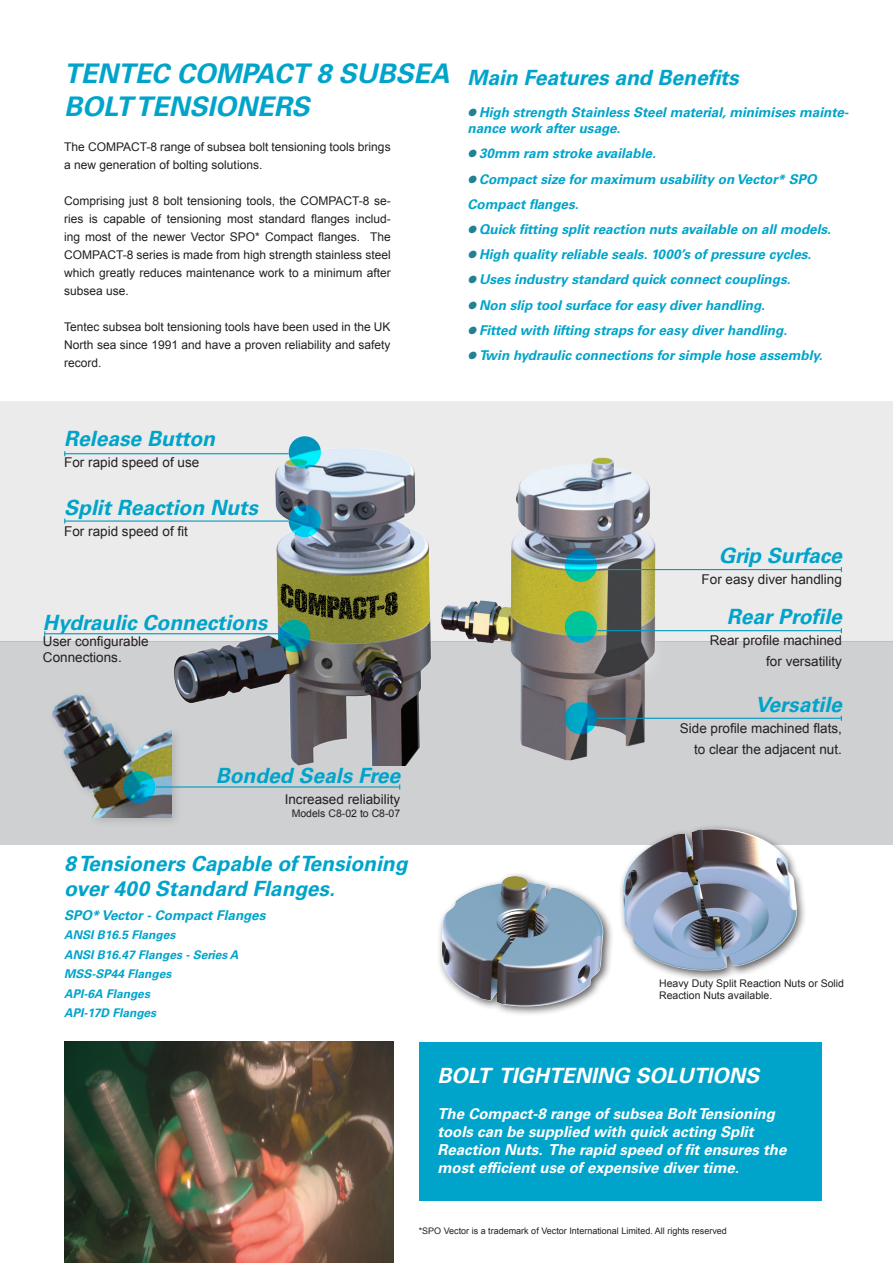
<style>
.page{position:relative;width:893px;height:1263px;background:#fff}
.page>*{position:absolute;margin:0;border:0;box-sizing:border-box;transform-origin:0 0}
.AC_HEADER{font:italic 700 27px "Univers LT Std";color:#00a4ca}
.AC_HEADER-2{font:italic 700 21px/25.2px "Univers LT Std";color:#00a4ca}
.HEADLINE_level_1{font:italic 700 21px "Univers LT Std";color:#fff}
.Introduction_text{font:italic 700 15px/18px "Univers LT Std";color:#fff}
.AC_HEADER-3{font:italic 700 13.5px/16.2px "Univers LT Std";color:#00a4ca}
.t1{font:13.5px "Arial";color:#231f20}
.t2{font:12px/18px "Arial";color:#231f20;text-align:justify}
.AC_HEADER-4{font:italic 700 12px "Univers LT Std";color:#00a4ca}
.t3{font:10.5px "Arial";color:#231f20}
.t4{font:9px "Arial";color:#231f20}
.s1{font-size:21px;color:#238194}
</style>
<div class="page">
<div style="left:0;top:641px;width:893px;height:204px;background:#cfd0d2"></div>
<div style="left:0;top:401px;width:893px;height:240px;background:#ecebeb"></div>
<img style="left:470px;top:457px;width:238px;height:304px">
<div style="left:618px;top:824px;width:189px;height:157px;background:#231f20;opacity:.75"></div>
<img style="left:618px;top:824px;width:189px;height:150px">
<div style="left:437px;top:872px;width:177px;height:144px;background:#231f20;opacity:.75"></div>
<img style="left:437px;top:875px;width:177px;height:133px">
<div style="left:47px;top:689px;width:136px;height:139px;background:#231f20;opacity:.15"></div>
<img style="left:47px;top:689px;width:125px;height:128px">
<img style="left:64px;top:1042px;width:330px;height:221px">
<div style="left:419px;top:1042px;width:402px;height:159px;background:#00a4ca"></div>
<img style="left:172px;top:441px;width:298px;height:324px">
<svg style="left:289px;top:505px;width:32px;height:32px"></svg>
<svg style="left:289px;top:436px;width:32px;height:32px"></svg>
<svg style="left:565px;top:702px;width:32px;height:32px"></svg>
<svg style="left:565px;top:611px;width:32px;height:32px"></svg>
<svg style="left:565px;top:550px;width:32px;height:32px"></svg>
<svg style="left:278px;top:620px;width:32px;height:32px"></svg>
<hr style="left:65px;top:520px;width:224px;height:2px;background:#009bc1">
<hr style="left:65px;top:453px;width:224px;height:1px;background:#009bc1">
<hr style="left:597px;top:718px;width:244px;height:1px;background:#009bc1">
<hr style="left:597px;top:630px;width:244px;height:1px;background:#009bc1">
<hr style="left:597px;top:569px;width:244px;height:1px;background:#009bc1">
<hr style="left:45px;top:633px;width:233px;height:1px;background:#009bc1">
<svg style="left:123px;top:771px;width:32px;height:32px"></svg>
<hr style="left:156px;top:786px;width:244px;height:1px;background:#009bc1">
<p class="AC_HEADER" style="left:64px;top:58px;width:387px">TENTEC COMPACT 8 SUBSEA</p>
<p class="AC_HEADER" style="left:64px;top:90px;width:247px">BOLT TENSIONERS</p>
<p class="t2" style="left:64px;top:138px;width:328px">The COMPACT-8 range of subsea bolt tensioning tools brings a new generation of bolting solutions.</p>
<p class="t2" style="left:64px;top:192px;width:328px">Comprising just 8 bolt tensioning tools, the COMPACT-8 se&shy;ries is capable of tensioning most standard flanges includ&shy;ing most of the newer Vector SPO* Compact flanges. The COMPACT-8 series is made from high strength stainless steel which greatly reduces maintenance work to a minimum after subsea use.</p>
<p class="t2" style="left:64px;top:318px;width:328px">Tentec subsea bolt tensioning tools have been used in the UK North sea since 1991 and have a proven reliability and safety record.</p>
<p class="AC_HEADER-2" style="left:467px;top:65px;width:273px">Main Features and Benefits</p>
<p class="AC_HEADER-3" style="left:467px;top:104px;width:383px"><span class="s1">•</span> High strength Stainless Steel material, minimises mainte&shy;nance work after usage.</p>
<p class="AC_HEADER-3" style="left:467px;top:146px;width:190px"><span class="s1">•</span> 30mm ram stroke available.</p>
<p class="AC_HEADER-3" style="left:467px;top:166px;width:351px;line-height:25.2px"><span class="s1">•</span> Compact size for maximum usability on Vector* SPO<br>Compact flanges.</p>
<p class="AC_HEADER-3" style="left:467px;top:221px;width:365px"><span class="s1">•</span> Quick fitting split reaction nuts available on all models.</p>
<p class="AC_HEADER-3" style="left:467px;top:246px;width:345px"><span class="s1">•</span> High quality reliable seals. 1000’s of pressure cycles.</p>
<p class="AC_HEADER-3" style="left:467px;top:272px;width:325px"><span class="s1">•</span> Uses industry standard quick connect couplings.</p>
<p class="AC_HEADER-3" style="left:467px;top:297px;width:299px"><span class="s1">•</span> Non slip tool surface for easy diver handling.</p>
<p class="AC_HEADER-3" style="left:467px;top:322px;width:321px"><span class="s1">•</span> Fitted with lifting straps for easy diver handling.</p>
<p class="AC_HEADER-3" style="left:467px;top:347px;width:356px"><span class="s1">•</span> Twin hydraulic connections for simple hose assembly.</p>
<p class="AC_HEADER-2" style="left:64px;top:426px;width:152px">Release Button</p>
<p class="t1" style="left:64px;top:453px;width:137px">For rapid speed of use</p>
<p class="AC_HEADER-2" style="left:64px;top:495px;width:195px">Split Reaction Nuts</p>
<p class="t1" style="left:64px;top:522px;width:125px">For rapid speed of fit</p>
<p class="AC_HEADER-2" style="left:43px;top:610px;width:226px">Hydraulic Connections</p>
<p class="t1" style="left:43px;top:632px;width:107px">User configurable</p>
<p class="t1" style="left:43px;top:648px;width:80px">Connections.</p>
<p class="AC_HEADER-2" style="left:216px;top:763px;width:186px">Bonded Seals Free</p>
<p class="t1" style="left:285px;top:790px;width:117px">Increased reliability</p>
<p class="t3" style="left:292px;top:806px;width:110px">Models C8-02 to C8-07</p>
<p class="AC_HEADER-2" style="left:64px;top:851px;width:345px">8 Tensioners Capable of Tensioning over 400 Standard Flanges.</p>
<p class="AC_HEADER-3" style="left:64px;top:907px;width:203px">SPO* Vector - Compact Flanges</p>
<p class="AC_HEADER-4" style="left:64px;top:928px;width:113px">ANSI B16.5 Flanges</p>
<p class="AC_HEADER-4" style="left:64px;top:947px;width:176px">ANSI B16.47 Flanges - Series A</p>
<p class="AC_HEADER-4" style="left:64px;top:967px;width:109px">MSS-SP44 Flanges</p>
<p class="AC_HEADER-4" style="left:64px;top:986px;width:87px">API-6A Flanges</p>
<p class="AC_HEADER-4" style="left:64px;top:1006px;width:94px">API-17D Flanges</p>
<p class="AC_HEADER-2" style="left:719px;top:544px;width:125px">Grip Surface</p>
<p class="t1" style="left:702px;top:570px;width:142px">For easy diver handling</p>
<p class="AC_HEADER-2" style="left:727px;top:605px;width:117px">Rear Profile</p>
<p class="t1" style="left:710px;top:631px;width:134px">Rear profile machined</p>
<p class="t1" style="left:766px;top:652px;width:77px">for versatility</p>
<p class="AC_HEADER-2" style="left:755px;top:692px;width:88px">Versatile</p>
<p class="t1" style="left:680px;top:719px;width:164px">Side profile machined flats,</p>
<p class="t1" style="left:694px;top:740px;width:149px">to clear the adjacent nut.</p>
<p class="t3" style="left:659px;top:976px;width:186px">Heavy Duty Split Reaction Nuts or Solid</p>
<p class="t3" style="left:659px;top:988px;width:115px">Reaction Nuts available.</p>
<p class="HEADLINE_level_1" style="left:437px;top:1064px;width:323px">BOLT TIGHTENING SOLUTIONS</p>
<p class="Introduction_text" style="left:437px;top:1105px;width:350px">The Compact-8 range of subsea Bolt Tensioning tools can be supplied with quick acting Split Reaction Nuts. The rapid speed of fit ensures the most efficient use of expensive diver time.</p>
<p class="t4" style="left:419px;top:1225px;width:310px">*SPO Vector is a trademark of Vector International Limited. All rights reserved</p>
</div>
